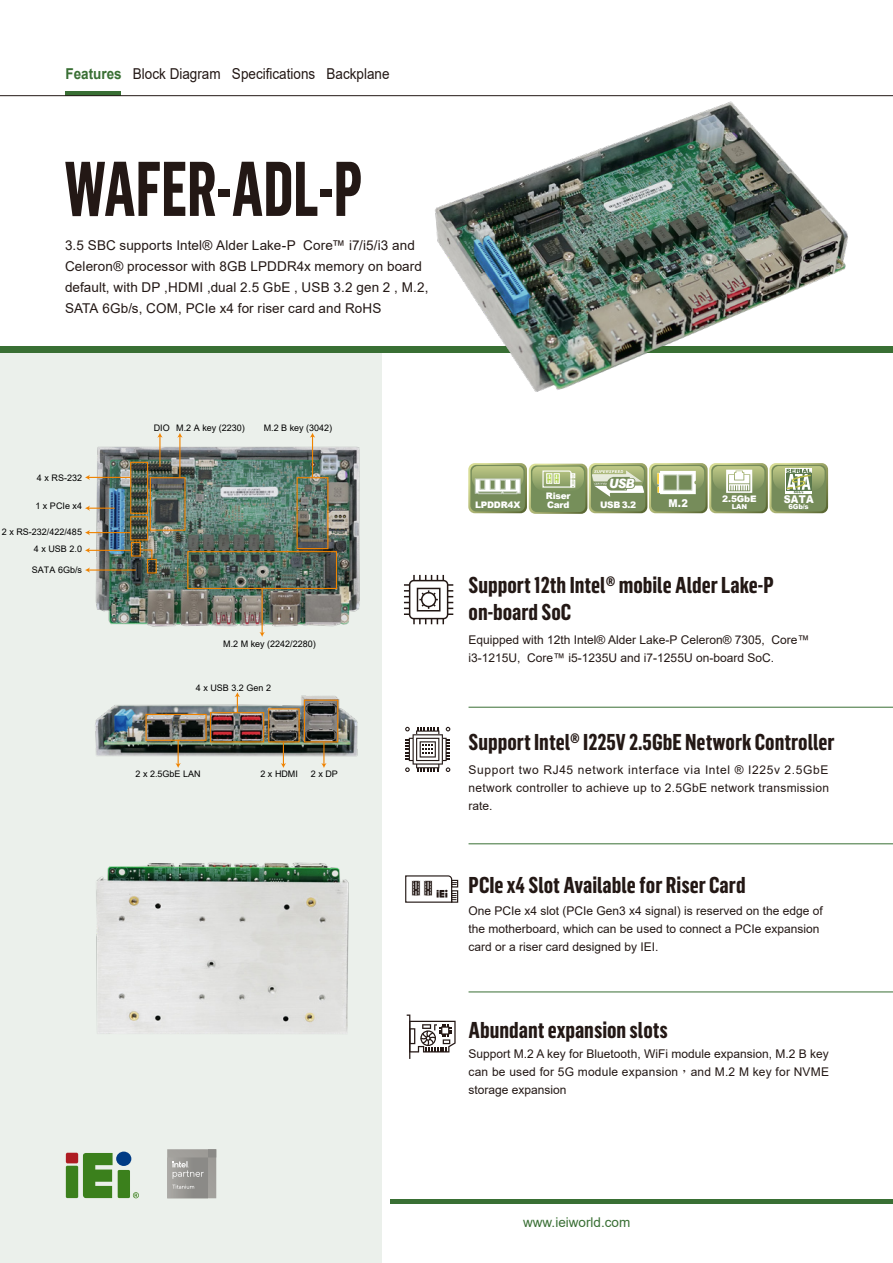
<style>
.page{position:relative;width:893px;height:1263px;background:#fff}
.page>*{position:absolute;margin:0;border:0;box-sizing:border-box;transform-origin:0 0}
.t1{font:700 75.9px "Flama Condensed";color:#231815;scale:.82 1}
.t2{font:700 22.5px/27px "Flama Condensed";color:#231815}
.t3{font:15px "Arial";color:#231815;scale:.9 1}
.t4{font:13.5px/21px "Arial";letter-spacing:.01em;color:#231815}
.t5{font:13.5px "Arial";color:#396f34}
.t6{font:italic 900 12.9px "Arial";color:#fff;scale:.9 1}
.t7{font:12px/18px "Arial";color:#231815}
.t8{font:900 10.8px "Arial";color:#fff;scale:.91 1}
.t9{font:9px "Arial";color:#000}
.t10{font:900 9px/9px "Arial";letter-spacing:-.02em;color:#fff}
.t11{font:900 6.9px "Arial";letter-spacing:-.015em;color:#fff}
.s1{font-weight:700;color:#396f34}
.s2{font-family:"Adobe Ming Std";font-weight:300}
</style>
<div class="page">
<div style="left:0;top:347px;width:382px;height:916px;background:#ebf0eb"></div>
<div style="left:0;top:347px;width:893px;height:6px;background:#396f34"></div>
<hr style="left:390px;top:1199px;width:503px;height:4px;background:#396f34">
<hr style="left:469px;top:707px;width:424px;height:1px;background:#396f34">
<hr style="left:469px;top:843px;width:424px;height:1px;background:#396f34">
<hr style="left:469px;top:991px;width:424px;height:1px;background:#396f34">
<svg style="left:83px;top:1153px;width:30px;height:45px"></svg>
<svg style="left:133px;top:1192px;width:6px;height:6px"></svg>
<div style="left:116px;top:1151px;width:15px;height:15px;background:#003b85;border-radius:50%"></div>
<div style="left:66px;top:1153px;width:12px;height:10px;background:#ae1c22;border-radius:2px"></div>
<div style="left:118px;top:1170px;width:12px;height:28px;background:#3b801c"></div>
<div style="left:66px;top:1166px;width:12px;height:32px;background:#3b801c"></div>
<div style="left:65px;top:91px;width:55px;height:5px;background:#396f34"></div>
<hr style="left:0;top:95px;width:893px;height:1px;background:#231815">
<svg style="left:405px;top:727px;width:45px;height:45px"></svg>
<svg style="left:407px;top:1014px;width:49px;height:45px"></svg>
<img style="left:421px;top:95px;width:445px;height:297px">
<svg style="left:167px;top:1149px;width:49px;height:49px;background:#9e9c99"></svg>
<img style="left:89px;top:438px;width:271px;height:194px">
<img style="left:95px;top:695px;width:263px;height:62px">
<img style="left:96px;top:862px;width:253px;height:172px">
<svg style="left:404px;top:575px;width:49px;height:49px"></svg>
<hr style="left:179px;top:436px;width:1px;height:41px;background:#f08300">
<svg style="left:177px;top:433px;width:6px;height:5px"></svg>
<hr style="left:159px;top:436px;width:2px;height:31px;background:#f08300">
<svg style="left:157px;top:433px;width:6px;height:5px"></svg>
<hr style="left:312px;top:436px;width:1px;height:41px;background:#f08300">
<svg style="left:310px;top:433px;width:5px;height:5px"></svg>
<hr style="left:262px;top:588px;width:1px;height:45px;background:#f08300">
<svg style="left:259px;top:632px;width:6px;height:5px"></svg>
<svg style="left:175px;top:741px;width:6px;height:27px"></svg>
<svg style="left:235px;top:692px;width:5px;height:20px"></svg>
<svg style="left:281px;top:742px;width:5px;height:26px"></svg>
<svg style="left:321px;top:742px;width:6px;height:26px"></svg>
<svg style="left:85px;top:505px;width:30px;height:6px"></svg>
<hr style="left:88px;top:477px;width:43px;height:1px;background:#f08300">
<svg style="left:85px;top:475px;width:5px;height:5px"></svg>
<hr style="left:88px;top:532px;width:43px;height:1px;background:#f08300">
<svg style="left:85px;top:530px;width:5px;height:5px"></svg>
<hr style="left:88px;top:550px;width:43px;height:1px;background:#f08300">
<svg style="left:85px;top:548px;width:5px;height:5px"></svg>
<hr style="left:88px;top:569px;width:48px;height:2px;background:#f08300">
<svg style="left:85px;top:567px;width:5px;height:6px"></svg>
<div style="left:130px;top:462px;width:18px;height:52px;border:1px solid #f08300"></div>
<div style="left:150px;top:477px;width:36px;height:54px;border:1px solid #f08300"></div>
<div style="left:187px;top:551px;width:150px;height:38px;border:1px solid #f08300"></div>
<div style="left:146px;top:714px;width:61px;height:27px;border:1px solid #f08300"></div>
<div style="left:210px;top:712px;width:54px;height:30px;border:1px solid #f08300"></div>
<div style="left:268px;top:708px;width:32px;height:34px;border:1px solid #f08300"></div>
<div style="left:304px;top:700px;width:34px;height:42px;border:1px solid #f08300"></div>
<div style="left:297px;top:477px;width:31px;height:72px;border:1px solid #f08300"></div>
<div style="left:130px;top:516px;width:18px;height:24px;border:1px solid #f08300"></div>
<div style="left:147px;top:559px;width:10px;height:14px;border:1px solid #f08300"></div>
<div style="left:131px;top:542px;width:10px;height:15px;border:1px solid #f08300"></div>
<svg style="left:139px;top:549px;width:14px;height:11px"></svg>
<svg style="left:468px;top:463px;width:360px;height:51px;background:#9ead81"></svg>
<div style="left:451px;top:890px;width:7px;height:13px;border:1px solid #231815"></div>
<div style="left:451px;top:880px;width:7px;height:7px;border:1px solid #231815"></div>
<svg style="left:405px;top:875px;width:52px;height:28px"></svg>
<p class="t3" style="left:65px;top:63px;width:362px"><span class="s1">Features</span> Block Diagram Specifications Backplane</p>
<h1 class="t1" style="left:65px;top:141px;width:365px">WAFER-ADL-P</h1>
<p class="t4" style="left:65px;top:235px;width:365px">3.5 SBC supports Intel® Alder Lake-P Core™ i7/i5/i3 and Celeron® processor with 8GB LPDDR4x memory on board default, with DP ,HDMI ,dual 2.5 GbE , USB 3.2 gen 2 , M.2, SATA 6Gb/s, COM, PCIe x4 for riser card and RoHS</p>
<p class="t9" style="left:37px;top:471px;width:47px">4 x RS-232</p>
<p class="t9" style="left:35px;top:500px;width:48px">1 x PCIe x4</p>
<p class="t9" style="left:2px;top:525px;width:82px">2 x RS-232/422/485</p>
<p class="t9" style="left:34px;top:542px;width:50px">4 x USB 2.0</p>
<p class="t9" style="left:32px;top:563px;width:52px">SATA 6Gb/s</p>
<p class="t9" style="left:154px;top:421px;width:93px">DIO M.2 A key (2230)</p>
<p class="t9" style="left:264px;top:421px;width:70px">M.2 B key (3042)</p>
<p class="t9" style="left:223px;top:638px;width:94px">M.2 M key (2242/2280)</p>
<p class="t9" style="left:196px;top:681px;width:77px">4 x USB 3.2 Gen 2</p>
<p class="t9" style="left:136px;top:767px;width:67px">2 x 2.5GbE LAN</p>
<p class="t9" style="left:260px;top:767px;width:39px">2 x HDMI</p>
<p class="t9" style="left:311px;top:767px;width:29px">2 x DP</p>
<p class="t10" style="left:475px;top:500px;width:47px">LPDDR4X</p>
<p class="t10" style="left:546px;top:491px;width:26px">Riser<br>Card</p>
<p class="t6" style="left:609px;top:475px;width:30px">USB</p>
<p class="t10" style="left:600px;top:500px;width:37px">USB 3.2</p>
<p class="t8" style="left:668px;top:495px;width:23px">M.2</p>
<p class="t10" style="left:722px;top:494px;width:36px">2.5GbE</p>
<p class="t8" style="left:784px;top:491px;width:34px">SATA</p>
<p class="t11" style="left:732px;top:502px;width:17px">LAN</p>
<p class="t11" style="left:788px;top:502px;width:22px">6Gb/s</p>
<h2 class="t2" style="left:469px;top:571px;width:307px">Support 12th Intel® mobile Alder Lake-P on-board SoC</h2>
<p class="t7" style="left:469px;top:630px;width:342px">Equipped with 12th Intel® Alder Lake-P Celeron® 7305, Core™ i3-1215U, Core™ i5-1235U and i7-1255U on-board SoC.</p>
<h2 class="t2" style="left:469px;top:727px;width:368px">Support Intel® I225V 2.5GbE Network Controller</h2>
<p class="t7" style="left:469px;top:761px;width:362px;text-align:justify">Support two RJ45 network interface via Intel ® I225v 2.5GbE network controller to achieve up to 2.5GbE network transmission rate.</p>
<h2 class="t2" style="left:469px;top:871px;width:279px">PCIe x4 Slot Available for Riser Card</h2>
<p class="t7" style="left:469px;top:902px;width:356px">One PCIe x4 slot (PCIe Gen3 x4 signal) is reserved on the edge of the motherboard, which can be used to connect a PCIe expansion card or a riser card designed by IEI.</p>
<h2 class="t2" style="left:469px;top:1016px;width:201px">Abundant expansion slots</h2>
<p class="t7" style="left:469px;top:1045px;width:362px;text-align:justify">Support M.2 A key for Bluetooth, WiFi module expansion, M.2 B key can be used for 5G module expansion<span class="s2">，</span>and M.2 M key for NVME storage expansion</p>
<p class="t5" style="left:523px;top:1213px;width:109px">www.ieiworld.com</p>
</div>
